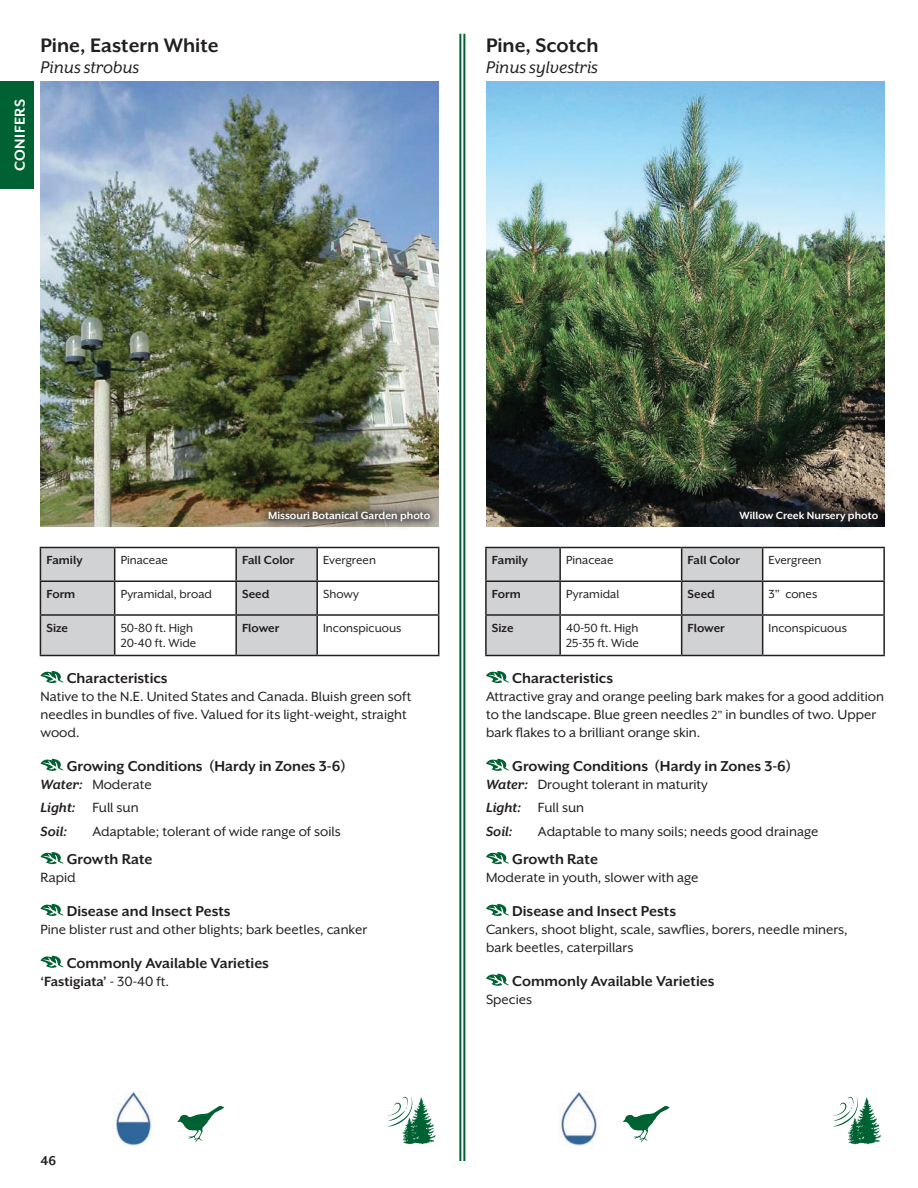
<style>
.page{position:relative;width:918px;height:1188px;background:#fff}
.page>*{position:absolute;margin:0;border:0;box-sizing:border-box;transform-origin:0 0}
.t1{font:700 22.5px "Mr Eaves XL San OT";color:#231f20}
.t2{font:italic 19.5px "Mr Eaves XL San OT";color:#231f20}
.t3{font:700 16.5px "Mr Eaves XL San OT";color:#231f20}
.t4{font:700 16.5px "Mr Eaves XL San OT";letter-spacing:.025em;color:#fff}
.t5{font:15.3px/18px "Mr Eaves XL San OT";color:#231f20}
.t6{font:italic 700 15.3px/23.4px "Mr Eaves XL San OT";color:#231f20}
.t7{font:700 15.3px "Mr Eaves XL San OT";color:#231f20}
.t8{font:700 14.7px "Mr Eaves XL San OT";color:#231f20}
.t9{font:13.5px/15px "Mr Eaves XL San OT";color:#231f20}
.t10{font:700 13.5px "Mr Eaves XL San OT";color:#231f20}
.t11{font:700 12px "Mr Eaves XL San OT";color:#fff}
.s1{font-weight:400;font-style:normal}
.s2{font-weight:400}
.s3{font-size:13.5px}
.s4{font-weight:700;font-style:italic}
</style>
<div class="page">
<div style="left:0;top:81px;width:34px;height:108px;background:#006132"></div>
<hr style="left:463px;top:34px;width:2px;height:1127px;background:#006132">
<hr style="left:459px;top:34px;width:2px;height:1127px;background:#006132">
<svg style="left:486px;top:671px;width:23px;height:12px"></svg>
<svg style="left:486px;top:759px;width:23px;height:12px"></svg>
<svg style="left:486px;top:852px;width:23px;height:12px"></svg>
<svg style="left:486px;top:904px;width:23px;height:12px"></svg>
<svg style="left:486px;top:974px;width:23px;height:12px"></svg>
<svg style="left:487px;top:548px;width:275px;height:107px"></svg>
<hr style="left:485px;top:547px;width:75px;height:1px;background:#231f20">
<hr style="left:485px;top:548px;width:2px;height:32px;background:#231f20">
<hr style="left:560px;top:547px;width:122px;height:1px;background:#231f20">
<hr style="left:559px;top:548px;width:2px;height:32px;background:#231f20">
<hr style="left:682px;top:547px;width:81px;height:1px;background:#231f20">
<hr style="left:681px;top:548px;width:1px;height:32px;background:#231f20">
<hr style="left:763px;top:547px;width:122px;height:1px;background:#231f20">
<hr style="left:762px;top:548px;width:1px;height:32px;background:#231f20">
<hr style="left:883px;top:548px;width:2px;height:32px;background:#231f20">
<hr style="left:485px;top:580px;width:75px;height:2px;background:#231f20">
<hr style="left:485px;top:582px;width:2px;height:32px;background:#231f20">
<hr style="left:560px;top:580px;width:122px;height:2px;background:#231f20">
<hr style="left:559px;top:582px;width:2px;height:32px;background:#231f20">
<hr style="left:682px;top:580px;width:81px;height:2px;background:#231f20">
<hr style="left:681px;top:582px;width:1px;height:32px;background:#231f20">
<hr style="left:763px;top:580px;width:122px;height:2px;background:#231f20">
<hr style="left:762px;top:582px;width:1px;height:32px;background:#231f20">
<hr style="left:883px;top:582px;width:2px;height:32px;background:#231f20">
<hr style="left:485px;top:614px;width:75px;height:2px;background:#231f20">
<hr style="left:485px;top:616px;width:2px;height:39px;background:#231f20">
<hr style="left:560px;top:614px;width:122px;height:2px;background:#231f20">
<hr style="left:559px;top:616px;width:2px;height:39px;background:#231f20">
<hr style="left:682px;top:614px;width:81px;height:2px;background:#231f20">
<hr style="left:681px;top:616px;width:1px;height:39px;background:#231f20">
<hr style="left:763px;top:614px;width:122px;height:2px;background:#231f20">
<hr style="left:762px;top:616px;width:1px;height:39px;background:#231f20">
<hr style="left:883px;top:616px;width:2px;height:39px;background:#231f20">
<hr style="left:485px;top:655px;width:75px;height:1px;background:#231f20">
<hr style="left:560px;top:655px;width:122px;height:1px;background:#231f20">
<hr style="left:682px;top:655px;width:81px;height:1px;background:#231f20">
<hr style="left:763px;top:655px;width:122px;height:1px;background:#231f20">
<img style="left:560px;top:1091px;width:37px;height:54px">
<svg style="left:623px;top:1106px;width:46px;height:36px"></svg>
<svg style="left:833px;top:1097px;width:48px;height:47px"></svg>
<img style="left:486px;top:81px;width:398px;height:445px">
<svg style="left:730px;top:502px;width:155px;height:26px;background:#262729"></svg>
<svg style="left:40px;top:671px;width:23px;height:12px"></svg>
<svg style="left:40px;top:759px;width:23px;height:12px"></svg>
<svg style="left:40px;top:852px;width:23px;height:12px"></svg>
<svg style="left:40px;top:904px;width:23px;height:12px"></svg>
<svg style="left:40px;top:956px;width:23px;height:12px"></svg>
<svg style="left:41px;top:548px;width:275px;height:107px"></svg>
<hr style="left:40px;top:547px;width:75px;height:1px;background:#231f20">
<hr style="left:40px;top:548px;width:1px;height:32px;background:#231f20">
<hr style="left:115px;top:547px;width:121px;height:1px;background:#231f20">
<hr style="left:114px;top:548px;width:1px;height:32px;background:#231f20">
<hr style="left:236px;top:547px;width:81px;height:1px;background:#231f20">
<hr style="left:235px;top:548px;width:2px;height:32px;background:#231f20">
<hr style="left:317px;top:547px;width:122px;height:1px;background:#231f20">
<hr style="left:316px;top:548px;width:2px;height:32px;background:#231f20">
<hr style="left:438px;top:548px;width:1px;height:32px;background:#231f20">
<hr style="left:40px;top:580px;width:75px;height:2px;background:#231f20">
<hr style="left:40px;top:582px;width:1px;height:32px;background:#231f20">
<hr style="left:115px;top:580px;width:121px;height:2px;background:#231f20">
<hr style="left:114px;top:582px;width:1px;height:32px;background:#231f20">
<hr style="left:236px;top:580px;width:81px;height:2px;background:#231f20">
<hr style="left:235px;top:582px;width:2px;height:32px;background:#231f20">
<hr style="left:317px;top:580px;width:122px;height:2px;background:#231f20">
<hr style="left:316px;top:582px;width:2px;height:32px;background:#231f20">
<hr style="left:438px;top:582px;width:1px;height:32px;background:#231f20">
<hr style="left:40px;top:614px;width:75px;height:2px;background:#231f20">
<hr style="left:40px;top:616px;width:1px;height:39px;background:#231f20">
<hr style="left:115px;top:614px;width:121px;height:2px;background:#231f20">
<hr style="left:114px;top:616px;width:1px;height:39px;background:#231f20">
<hr style="left:236px;top:614px;width:81px;height:2px;background:#231f20">
<hr style="left:235px;top:616px;width:2px;height:39px;background:#231f20">
<hr style="left:317px;top:614px;width:122px;height:2px;background:#231f20">
<hr style="left:316px;top:616px;width:2px;height:39px;background:#231f20">
<hr style="left:438px;top:616px;width:1px;height:39px;background:#231f20">
<hr style="left:40px;top:655px;width:75px;height:1px;background:#231f20">
<hr style="left:115px;top:655px;width:121px;height:1px;background:#231f20">
<hr style="left:236px;top:655px;width:81px;height:1px;background:#231f20">
<hr style="left:317px;top:655px;width:122px;height:1px;background:#231f20">
<img style="left:113px;top:1091px;width:40px;height:54px">
<svg style="left:177px;top:1106px;width:47px;height:36px"></svg>
<svg style="left:388px;top:1097px;width:48px;height:47px"></svg>
<img style="left:40px;top:81px;width:399px;height:445px">
<svg style="left:259px;top:502px;width:180px;height:26px;background:#847969"></svg>
<p class="t4" style="left:11px;top:171px;width:73px;rotate:-90deg">CONIFERS</p>
<h1 class="t1" style="left:40px;top:32px;width:180px">Pine, Eastern White</h1>
<p class="t2" style="left:40px;top:56px;width:100px">Pinus strobus</p>
<h1 class="t1" style="left:486px;top:32px;width:114px">Pine, Scotch</h1>
<p class="t2" style="left:486px;top:56px;width:113px">Pinus sylvestris</p>
<p class="t11" style="left:268px;top:509px;width:164px">Missouri Botanical Garden photo</p>
<p class="t10" style="left:46px;top:553px;width:38px">Family</p>
<p class="t9" style="left:121px;top:553px;width:49px">Pinaceae</p>
<p class="t10" style="left:242px;top:553px;width:54px">Fall Color</p>
<p class="t9" style="left:323px;top:553px;width:54px">Evergreen</p>
<p class="t10" style="left:46px;top:586px;width:30px">Form</p>
<p class="t9" style="left:121px;top:587px;width:93px">Pyramidal, broad</p>
<p class="t10" style="left:242px;top:586px;width:29px">Seed</p>
<p class="t9" style="left:323px;top:587px;width:37px">Showy</p>
<p class="t10" style="left:46px;top:620px;width:23px">Size</p>
<p class="t9" style="left:121px;top:620px;width:77px">50-80 ft. High<br>20-40 ft. Wide</p>
<p class="t10" style="left:242px;top:620px;width:39px">Flower</p>
<p class="t9" style="left:323px;top:620px;width:80px">Inconspicuous</p>
<p class="t3" style="left:67px;top:669px;width:102px">Characteristics</p>
<p class="t5" style="left:40px;top:688px;width:372px">Native to the N.E. United States and Canada. Bluish green soft needles in bundles of five. Valued for its light-weight, straight wood.</p>
<p class="t3" style="left:67px;top:757px;width:281px">Growing Conditions (Hardy in Zones 3-6)</p>
<p class="t6" style="left:40px;top:773px;width:113px">Water: <span class="s1">Moderate<br></span>Light: <span class="s1">Full sun<br></span>Soil:</p>
<p class="t5" style="left:92px;top:822px;width:250px">Adaptable; tolerant of wide range of soils</p>
<p class="t3" style="left:67px;top:850px;width:87px">Growth Rate</p>
<p class="t5" style="left:40px;top:869px;width:37px">Rapid</p>
<p class="t3" style="left:67px;top:902px;width:165px">Disease and Insect Pests</p>
<p class="t5" style="left:40px;top:920px;width:328px">Pine blister rust and other blights; bark beetles, canker</p>
<p class="t3" style="left:67px;top:954px;width:204px">Commonly Available Varieties</p>
<p class="t7" style="left:40px;top:973px;width:130px">‘Fastigiata’ <span class="s2">- 30-40 ft.</span></p>
<p class="t11" style="left:740px;top:509px;width:140px">Willow Creek Nursery photo</p>
<p class="t10" style="left:492px;top:553px;width:38px">Family</p>
<p class="t9" style="left:566px;top:553px;width:49px">Pinaceae</p>
<p class="t10" style="left:688px;top:553px;width:54px">Fall Color</p>
<p class="t9" style="left:769px;top:553px;width:54px">Evergreen</p>
<p class="t10" style="left:492px;top:586px;width:30px">Form</p>
<p class="t9" style="left:566px;top:587px;width:55px">Pyramidal</p>
<p class="t10" style="left:688px;top:586px;width:29px">Seed</p>
<p class="t9" style="left:769px;top:587px;width:50px">3" cones</p>
<p class="t10" style="left:492px;top:620px;width:23px">Size</p>
<p class="t9" style="left:566px;top:620px;width:74px">40-50 ft. High<br>25-35 ft. Wide</p>
<p class="t10" style="left:688px;top:620px;width:39px">Flower</p>
<p class="t9" style="left:769px;top:620px;width:80px">Inconspicuous</p>
<p class="t3" style="left:512px;top:669px;width:102px">Characteristics</p>
<p class="t5" style="left:486px;top:688px;width:400px">Attractive gray and orange peeling bark makes for a good addition to the landscape. Blue green needles <span class="s3">2"</span> in bundles of two. Upper bark flakes to a brilliant orange skin.</p>
<p class="t3" style="left:512px;top:757px;width:281px">Growing Conditions (Hardy in Zones 3-6)</p>
<p class="t5" style="left:486px;top:773px;width:223px;line-height:23.4px"><span class="s4">Water:</span> Drought tolerant in maturity<br><span class="s4">Light:</span> Full sun<br><span class="s4">Soil:</span></p>
<p class="t5" style="left:538px;top:822px;width:282px">Adaptable to many soils; needs good drainage</p>
<p class="t3" style="left:512px;top:850px;width:87px">Growth Rate</p>
<p class="t5" style="left:486px;top:869px;width:214px">Moderate in youth, slower with age</p>
<p class="t3" style="left:512px;top:902px;width:165px">Disease and Insect Pests</p>
<p class="t5" style="left:486px;top:920px;width:363px">Cankers, shoot blight, scale, sawflies, borers, needle miners, bark beetles, caterpillars</p>
<p class="t3" style="left:512px;top:972px;width:204px">Commonly Available Varieties</p>
<p class="t5" style="left:486px;top:990px;width:48px">Species</p>
<p class="t8" style="left:40px;top:1153px;width:17px">46</p>
</div>
